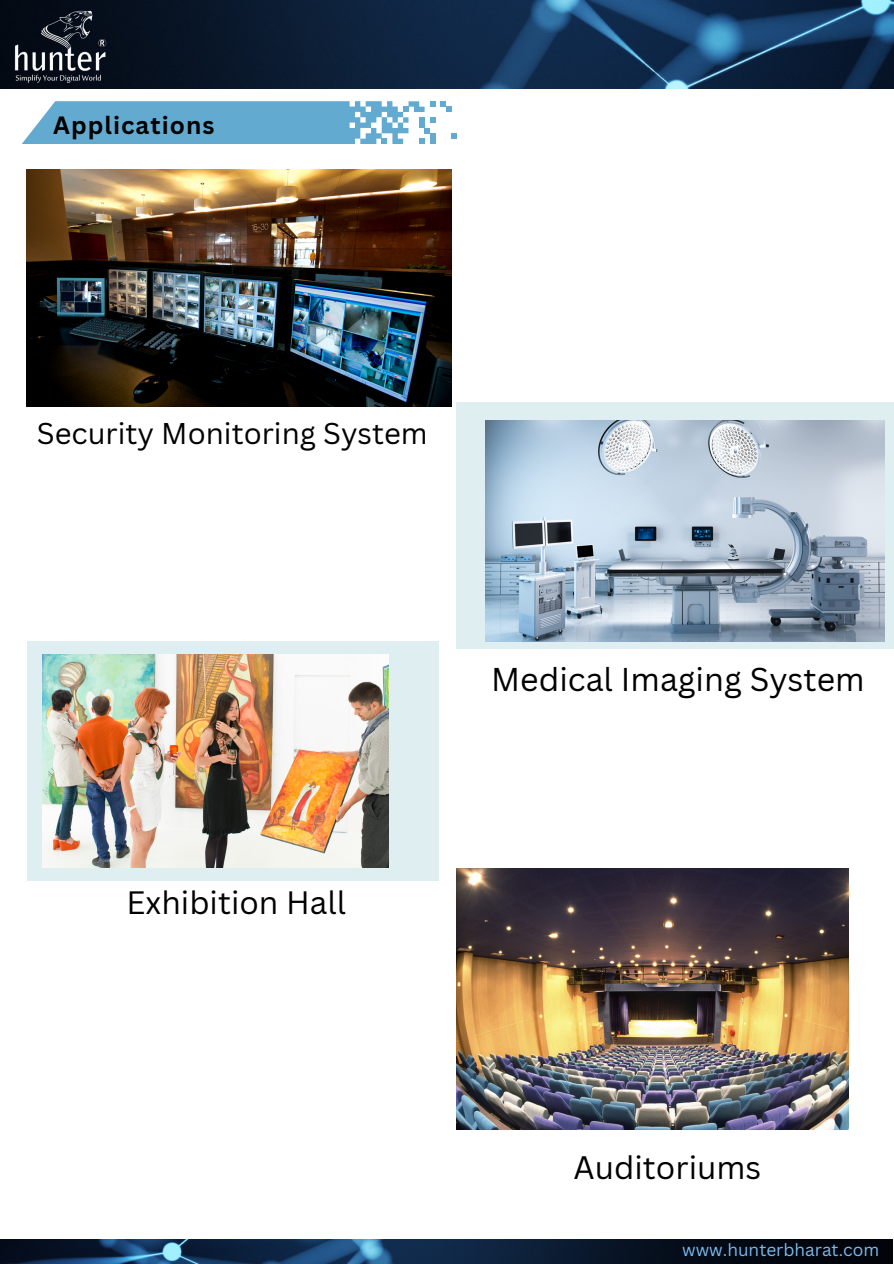
<style>
.page{position:relative;width:894px;height:1264px;background:#fff}
.page>*{position:absolute;margin:0;border:0;box-sizing:border-box;transform-origin:0 0}
.t1{font:32.1px "Canva Sans";color:#000}
.t2{font:31.65px "Canva Sans";color:#000}
.t3{font:31.5px "Canva Sans";color:#000}
.t4{font:29.25px "Canva Sans";color:#000}
.t5{font:700 24.3px "Canva Sans";letter-spacing:.04em;color:#000}
.t6{font:17.25px "Canva Sans";color:#7bb9ec}
</style>
<div class="page">
<img style="left:0;top:0;width:893px;height:88px">
<img style="left:12px;top:11px;width:96px;height:72px">
<img style="left:0;top:1239px;width:892px;height:24px">
<svg style="left:22px;top:101px;width:434px;height:43px"></svg>
<div style="left:419px;top:117px;width:5px;height:11px;background:#62aad0"></div>
<img style="left:27px;top:169px;width:425px;height:237px">
<div style="left:456px;top:402px;width:437px;height:246px;background:#deeef1"></div>
<img style="left:485px;top:421px;width:398px;height:220px">
<div style="left:27px;top:641px;width:411px;height:239px;background:#deeef1"></div>
<img style="left:42px;top:654px;width:346px;height:213px">
<img style="left:456px;top:868px;width:392px;height:261px">
<h1 class="t5" style="left:53px;top:108px;width:163px">Applications</h1>
<p class="t4" style="left:37px;top:412px;width:392px">Security Monitoring System</p>
<p class="t3" style="left:127px;top:880px;width:221px">Exhibition Hall</p>
<p class="t1" style="left:491px;top:657px;width:375px">Medical Imaging System</p>
<p class="t2" style="left:573px;top:1145px;width:189px">Auditoriums</p>
<h2 class="t6" style="left:682px;top:1237px;width:198px">www.hunterbharat.com</h2>
</div>
